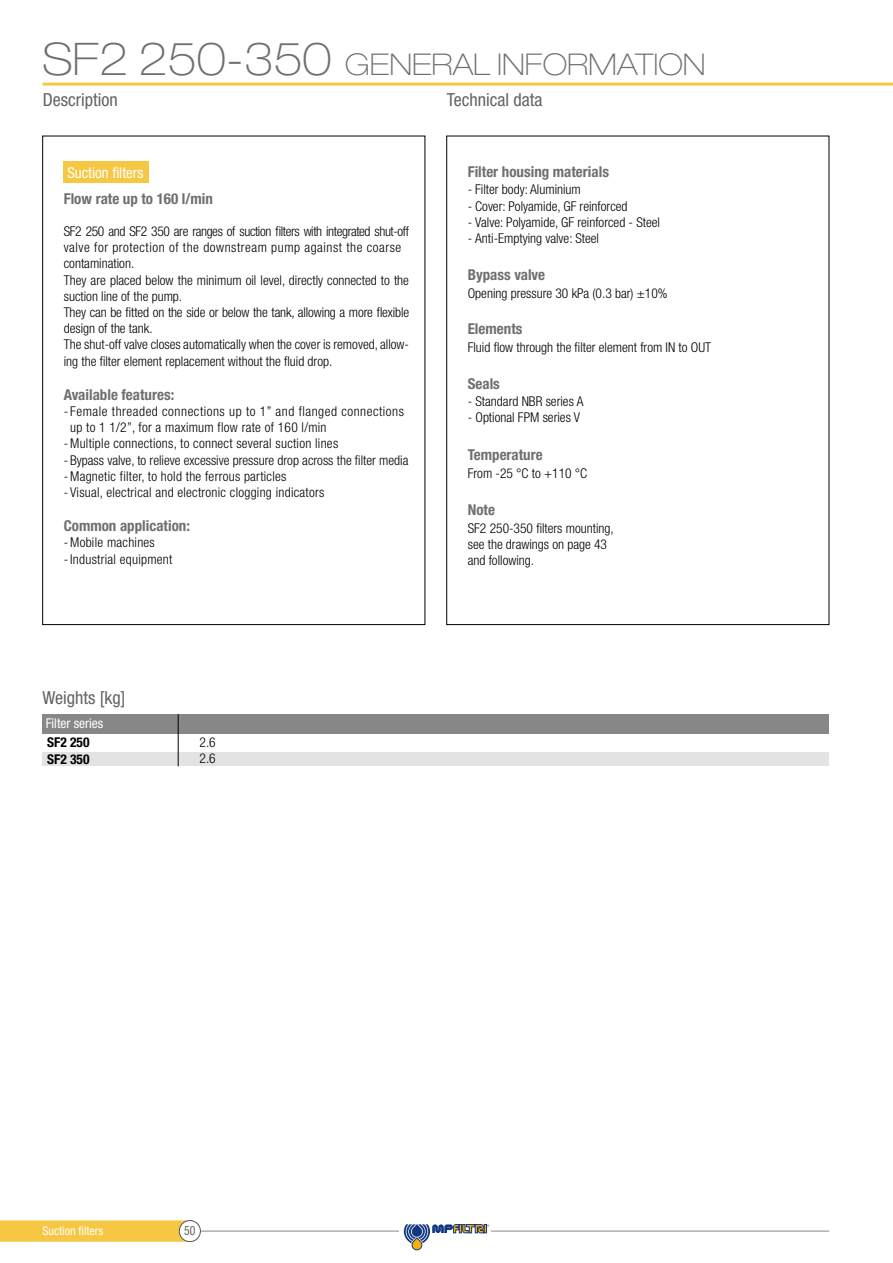
<style>
.page{position:relative;width:893px;height:1263px;background:#fff}
.page>*{position:absolute;margin:0;border:0;box-sizing:border-box;transform-origin:0 0}
.t1{font:100 expanded 30px "Helvetica Neue LT Std";color:#706f6f}
.t2{font:condensed 18px "Helvetica Neue LT Std";color:#646363}
.t3{font:700 condensed 15px "Helvetica Neue LT Std";color:#706f6f}
.t4{font:condensed 15px "Helvetica Neue LT Std";color:#fff}
.t5{font:300 condensed 13.5px/16.2px "Helvetica Neue LT Std";color:#000}
.t6{font:300 condensed 13.5px/16.2px "Helvetica Neue LT Std";letter-spacing:.02em;color:#000}
.t7{font:300 condensed 13.5px "Helvetica Neue LT Std";letter-spacing:.04em;color:#000}
.t8{font:condensed 13.5px "Helvetica Neue LT Std";color:#fff}
.t9{font:700 condensed 13.5px/16.4px "Helvetica Neue LT Std";color:#000}
.t10{font:condensed 12.75px "Helvetica Neue LT Std";color:#646363;scale:.92 1}
.t11{font:condensed 12px "Helvetica Neue LT Std";color:#fff}
.s1{font-size:45px}
</style>
<div class="page">
<hr style="left:43px;top:83px;width:850px;height:3px;background:#f5c742">
<div style="left:43px;top:714px;width:786px;height:19px;background:#878787"></div>
<div style="left:43px;top:753px;width:786px;height:13px;background:#e3e3e3"></div>
<hr style="left:178px;top:714px;width:1px;height:52px;background:#000">
<div style="left:64px;top:161px;width:85px;height:22px;background:#f5c742"></div>
<hr style="left:200px;top:1231px;width:629px;height:1px;background:#878787">
<svg style="left:0;top:1220px;width:195px;height:22px;background:#f5c848"></svg>
<div style="left:179px;top:1220px;width:21px;height:21px;background:#fff;border-radius:50%"></div>
<div style="left:179px;top:1220px;width:21px;height:22px;border:1px solid #575756;border-radius:50%"></div>
<svg style="left:404px;top:1224px;width:85px;height:26px"></svg>
<h1 class="t1" style="left:43px;top:46px;width:665px"><span class="s1">SF2 250-350</span> GENERAL INFORMATION</h1>
<h2 class="t2" style="left:43px;top:89px;width:76px">Description</h2>
<h2 class="t2" style="left:447px;top:89px;width:97px">Technical data</h2>
<p class="t4" style="left:67px;top:164px;width:78px">Suction filters</p>
<p class="t3" style="left:64px;top:190px;width:151px">Flow rate up to 160 l/min</p>
<p class="t5" style="left:64px;top:223px;width:347px">SF2 250 and SF2 350 are ranges of suction filters with integrated shut-off valve for protection of the downstream pump against the coarse contamination.<br>They are placed below the minimum oil level, directly connected to the suction line of the pump.<br>They can be fitted on the side or below the tank, allowing a more flexible design of the tank.<br>The shut-off valve closes automatically when the cover is removed, allow&shy;ing the filter element replacement without the fluid drop.</p>
<p class="t3" style="left:64px;top:385px;width:112px">Available features:</p>
<p class="t7" style="left:64px;top:403px;width:342px">-Female threaded connections up to 1” and flanged connections</p>
<p class="t6" style="left:70px;top:419px;width:258px">up to 1 1/2”, for a maximum flow rate of 160 l/min</p>
<p class="t6" style="left:64px;top:435px;width:276px">-Multiple connections, to connect several suction lines</p>
<p class="t5" style="left:64px;top:452px;width:346px">- Bypass valve, to relieve excessive pressure drop across the filter media -Magnetic filter, to hold the ferrous particles</p>
<p class="t6" style="left:64px;top:484px;width:262px">- Visual, electrical and electronic clogging indicators</p>
<p class="t3" style="left:64px;top:517px;width:128px">Common application:</p>
<p class="t6" style="left:64px;top:534px;width:110px">-Mobile machines -Industrial equipment</p>
<h2 class="t2" style="left:43px;top:687px;width:84px">Weights [kg]</h2>
<p class="t8" style="left:46px;top:716px;width:59px">Filter series</p>
<p class="t9" style="left:47px;top:734px;width:44px">SF2 250<br>SF2 350</p>
<p class="t5" style="left:200px;top:734px;width:18px">2.6<br>2.6</p>
<p class="t3" style="left:468px;top:162px;width:143px">Filter housing materials</p>
<p class="t5" style="left:468px;top:181px;width:115px">- Filter body: Aluminium</p>
<p class="t5" style="left:468px;top:198px;width:161px">- Cover: Polyamide, GF reinforced</p>
<p class="t5" style="left:468px;top:214px;width:194px">- Valve: Polyamide, GF reinforced - Steel</p>
<p class="t5" style="left:468px;top:230px;width:133px">- Anti-Emptying valve: Steel</p>
<p class="t3" style="left:468px;top:265px;width:79px">Bypass valve</p>
<p class="t5" style="left:468px;top:285px;width:201px">Opening pressure 30 kPa (0.3 bar) ±10%</p>
<p class="t3" style="left:468px;top:320px;width:56px">Elements</p>
<p class="t5" style="left:468px;top:339px;width:245px">Fluid flow through the filter element from IN to OUT</p>
<p class="t3" style="left:468px;top:375px;width:34px">Seals</p>
<p class="t5" style="left:468px;top:393px;width:117px">- Standard NBR series A</p>
<p class="t5" style="left:468px;top:409px;width:114px">- Optional FPM series V</p>
<p class="t3" style="left:468px;top:446px;width:76px">Temperature</p>
<p class="t5" style="left:468px;top:465px;width:121px">From -25 °C to +110 °C</p>
<p class="t3" style="left:468px;top:500px;width:29px">Note</p>
<p class="t5" style="left:468px;top:520px;width:148px">SF2 250-350 filters mounting, see the drawings on page 43 and following.</p>
<p class="t11" style="left:43px;top:1223px;width:62px">Suction filters</p>
<p class="t10" style="left:184px;top:1223px;width:14px">50</p>
</div>
